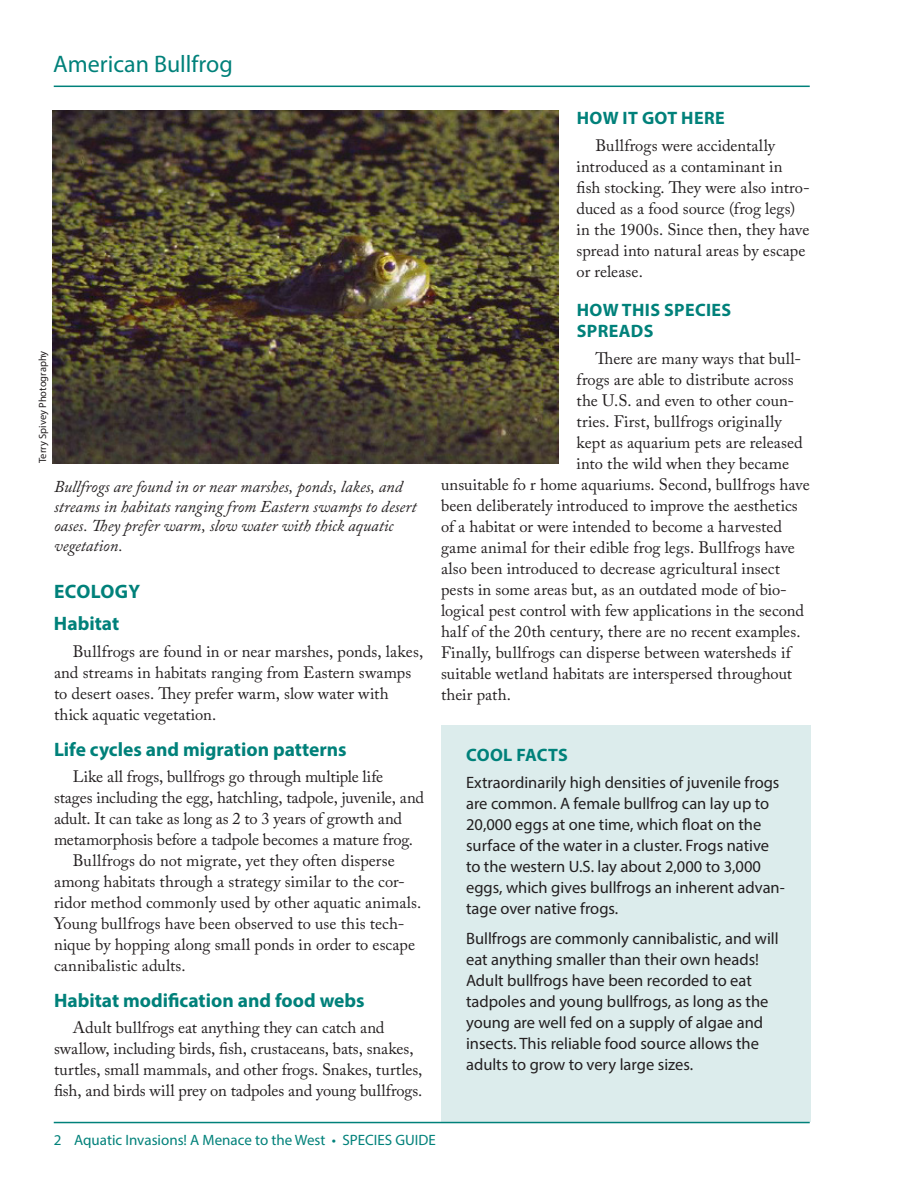
<style>
.page{position:relative;width:918px;height:1188px;background:#fff}
.page>*{position:absolute;margin:0;border:0;box-sizing:border-box;transform-origin:0 0}
.t1{font:24px "Myriad Pro";color:#00817a}
.t2{font:700 19.5px/32.4px "Myriad Pro";color:#00817a}
.t3{font:700 18px/21px "Myriad Pro";letter-spacing:.02em;color:#00817a}
.t4{font:16.5px/21px "Adobe Caslon Pro";color:#231f20}
.t5{font:16.5px/21px "Myriad Pro";color:#231f20}
.t6{font:italic 16.5px/19.5px "Adobe Caslon Pro";color:#231f20}
.t7{font:15px "Myriad Pro";color:#00817a}
.t8{font:10.5px "Myriad Pro";color:#231f20}
</style>
<div class="page">
<div style="left:441px;top:725px;width:369px;height:397px;background:#dcecec"></div>
<hr style="left:54px;top:86px;width:756px;height:1px;background:#00817a">
<hr style="left:54px;top:1122px;width:756px;height:1px;background:#00817a">
<img style="left:53px;top:111px;width:506px;height:352px">
<h2 class="t1" style="left:53px;top:49px;width:181px">American Bullfrog</h2>
<p class="t8" style="left:36px;top:463px;width:114px;rotate:-90deg">Terry Spivey Photography</p>
<p class="t6" style="left:54px;top:477px;width:364px">Bullfrogs are found in or near marshes, ponds, lakes, and streams in habitats ranging from Eastern swamps to desert oases. They prefer warm, slow water with thick aquatic vegetation.</p>
<h3 class="t2" style="left:54px;top:574px;width:88px">ECOLOGY<br>Habitat</h3>
<p class="t4" style="left:54px;top:640px;width:371px;text-indent:19px">Bullfrogs are found in or near marshes, ponds, lakes, and streams in habitats ranging from Eastern swamps to desert oases. They prefer warm, slow water with thick aquatic vegetation.</p>
<h3 class="t2" style="left:54px;top:732px;width:294px">Life cycles and migration patterns</h3>
<p class="t4" style="left:54px;top:766px;width:372px;text-indent:19px">Like all frogs, bullfrogs go through multiple life stages including the egg, hatchling, tadpole, juvenile, and adult. It can take as long as 2 to 3 years of growth and metamorphosis before a tadpole becomes a mature frog.</p>
<p class="t4" style="left:54px;top:850px;width:369px;text-indent:19px">Bullfrogs do not migrate, yet they often disperse among habitats through a strategy similar to the cor&shy;ridor method commonly used by other aquatic animals.<br>Young bullfrogs have been observed to use this tech&shy;nique by hopping along small ponds in order to escape cannibalistic adults.</p>
<h3 class="t2" style="left:54px;top:984px;width:312px">Habitat modification and food webs</h3>
<p class="t4" style="left:54px;top:1017px;width:370px;text-indent:19px">Adult bullfrogs eat anything they can catch and swallow, including birds, fish, crustaceans, bats, snakes, turtles, small mammals, and other frogs. Snakes, turtles, fish, and birds will prey on tadpoles and young bullfrogs.</p>
<h4 class="t3" style="left:577px;top:107px;width:149px">HOW IT GOT HERE</h4>
<p class="t4" style="left:577px;top:135px;width:235px;text-indent:19px">Bullfrogs were accidentally introduced as a contaminant in fish stocking. They were also intro&shy;duced as a food source (frog legs) in the 1900s. Since then, they have spread into natural areas by escape or release.</p>
<h4 class="t3" style="left:577px;top:299px;width:156px">HOW THIS SPECIES<br>SPREADS</h4>
<p class="t4" style="left:577px;top:348px;width:228px;text-indent:19px">There are many ways that bull&shy;frogs are able to distribute across the U.S. and even to other coun&shy;tries. First, bullfrogs originally kept as aquarium pets are released into the wild when they became</p>
<p class="t4" style="left:441px;top:474px;width:370px">unsuitable fo r home aquariums. Second, bullfrogs have been deliberately introduced to improve the aesthetics of a habitat or were intended to become a harvested game animal for their edible frog legs. Bullfrogs have also been introduced to decrease agricultural insect pests in some areas but, as an outdated mode of bio&shy;logical pest control with few applications in the second half of the 20th century, there are no recent examples.<br>Finally, bullfrogs can disperse between watersheds if suitable wetland habitats are interspersed throughout their path.</p>
<h4 class="t3" style="left:466px;top:744px;width:103px">COOL FACTS</h4>
<p class="t5" style="left:466px;top:772px;width:320px">Extraordinarily high densities of juvenile frogs are common. A female bullfrog can lay up to 20,000 eggs at one time, which float on the surface of the water in a cluster. Frogs native to the western U.S. lay about 2,000 to 3,000 eggs, which gives bullfrogs an inherent advan&shy;tage over native frogs.</p>
<p class="t5" style="left:466px;top:928px;width:314px">Bullfrogs are commonly cannibalistic, and will eat anything smaller than their own heads!<br>Adult bullfrogs have been recorded to eat tadpoles and young bullfrogs, as long as the young are well fed on a supply of algae and insects. This reliable food source allows the adults to grow to very large sizes.</p>
<p class="t7" style="left:54px;top:1131px;width:384px">2 Aquatic Invasions! A Menace to the West • SPECIES GUIDE</p>
</div>
